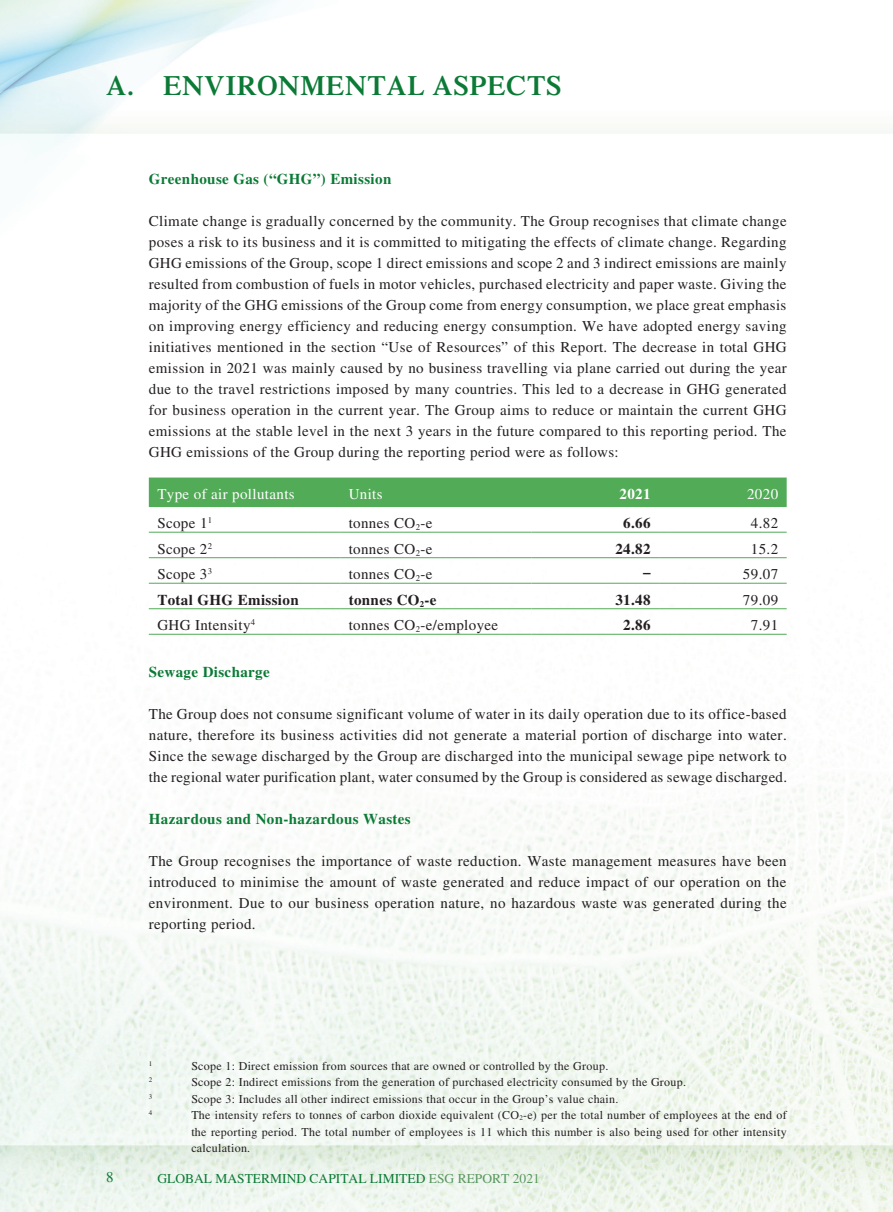
<style>
.page{position:relative;width:893px;height:1212px;background:#fff}
.page>*{position:absolute;margin:0;border:0;box-sizing:border-box;transform-origin:0 0}
.t1{font:600 27.75px "Times LT Std";letter-spacing:.025em;color:#0b7a36}
.t2{font:15px/21px "Times LT Std";letter-spacing:.025em;color:#231f20;text-align:justify}
.t3{font:700 15px "Times LT Std";letter-spacing:.025em;color:#0b7a36}
.t4{font:700 15px "Times LT Std";letter-spacing:.025em;color:#231f20}
.t5{font:15px "Times LT Std";letter-spacing:.025em;color:#fff}
.t6{font:700 15px "Times LT Std";color:#fff}
.t7{font:15px "Times LT Std";color:#0b7a36}
.t8{font:13.5px "Times LT Std";color:#0b7a36}
.t9{font:12px/16.5px "Times LT Std";letter-spacing:.025em;color:#231f20;text-align:justify}
.t10{font:7.05px "Times LT Std";color:#231f20}
.s1{color:#599760}
</style>
<div class="page">
<img style="left:0;top:0;width:893px;height:1212px">
<div style="left:149px;top:477px;width:638px;height:30px;background:#52ab56"></div>
<hr style="left:149px;top:532px;width:191px;height:1px;background:#52ab56">
<hr style="left:340px;top:532px;width:191px;height:1px;background:#52ab56">
<hr style="left:531px;top:532px;width:128px;height:1px;background:#52ab56">
<hr style="left:659px;top:532px;width:128px;height:1px;background:#52ab56">
<hr style="left:149px;top:557px;width:191px;height:1px;background:#52ab56">
<hr style="left:340px;top:557px;width:191px;height:1px;background:#52ab56">
<hr style="left:531px;top:557px;width:128px;height:1px;background:#52ab56">
<hr style="left:659px;top:557px;width:128px;height:1px;background:#52ab56">
<hr style="left:149px;top:583px;width:191px;height:1px;background:#52ab56">
<hr style="left:340px;top:583px;width:191px;height:1px;background:#52ab56">
<hr style="left:531px;top:583px;width:128px;height:1px;background:#52ab56">
<hr style="left:659px;top:583px;width:128px;height:1px;background:#52ab56">
<hr style="left:149px;top:608px;width:191px;height:1px;background:#52ab56">
<hr style="left:340px;top:608px;width:191px;height:1px;background:#52ab56">
<hr style="left:531px;top:608px;width:128px;height:1px;background:#52ab56">
<hr style="left:659px;top:608px;width:128px;height:1px;background:#52ab56">
<hr style="left:149px;top:634px;width:191px;height:1px;background:#52ab56">
<hr style="left:340px;top:634px;width:191px;height:1px;background:#52ab56">
<hr style="left:531px;top:634px;width:128px;height:1px;background:#52ab56">
<hr style="left:659px;top:634px;width:128px;height:1px;background:#52ab56">
<h1 class="t1" style="left:106px;top:69px;width:457px">A. ENVIRONMENTAL ASPECTS</h1>
<p class="t3" style="left:149px;top:169px;width:244px">Greenhouse Gas (“GHG”) Emission</p>
<p class="t2" style="left:149px;top:210px;width:639px">Climate change is gradually concerned by the community. The Group recognises that climate change poses a risk to its business and it is committed to mitigating the effects of climate change. Regarding GHG emissions of the Group, scope 1 direct emissions and scope 2 and 3 indirect emissions are mainly resulted from combustion of fuels in motor vehicles, purchased electricity and paper waste. Giving the majority of the GHG emissions of the Group come from energy consumption, we place great emphasis on improving energy efficiency and reducing energy consumption. We have adopted energy saving initiatives mentioned in the section “Use of Resources” of this Report. The decrease in total GHG emission in 2021 was mainly caused by no business travelling via plane carried out during the year due to the travel restrictions imposed by many countries. This led to a decrease in GHG generated for business operation in the current year. The Group aims to reduce or maintain the current GHG emissions at the stable level in the next 3 years in the future compared to this reporting period. The GHG emissions of the Group during the reporting period were as follows:</p>
<p class="t5" style="left:157px;top:485px;width:139px">Type of air pollutants</p>
<p class="t5" style="left:349px;top:485px;width:36px">Units</p>
<p class="t6" style="left:619px;top:484px;width:33px">2021</p>
<p class="t5" style="left:747px;top:485px;width:33px">2020</p>
<p class="t2" style="left:157px;top:512px;width:56px">Scope 1<sup>1</sup></p>
<p class="t2" style="left:349px;top:512px;width:85px">tonnes CO<sub>2</sub>-e</p>
<p class="t4" style="left:623px;top:514px;width:29px">6.66</p>
<p class="t2" style="left:751px;top:512px;width:29px">4.82</p>
<p class="t2" style="left:157px;top:538px;width:56px">Scope 2<sup>2</sup></p>
<p class="t2" style="left:349px;top:538px;width:85px">tonnes CO<sub>2</sub>-e</p>
<p class="t4" style="left:615px;top:539px;width:37px">24.82</p>
<p class="t2" style="left:751px;top:538px;width:29px">15.2</p>
<p class="t2" style="left:157px;top:563px;width:56px">Scope 3<sup>3</sup></p>
<p class="t2" style="left:349px;top:563px;width:85px">tonnes CO<sub>2</sub>-e</p>
<p class="t4" style="left:643px;top:563px;width:9px">–</p>
<p class="t2" style="left:743px;top:563px;width:37px">59.07</p>
<p class="t4" style="left:157px;top:590px;width:143px">Total GHG Emission</p>
<p class="t4" style="left:349px;top:590px;width:89px">tonnes CO<sub>2</sub>-e</p>
<p class="t4" style="left:615px;top:590px;width:37px">31.48</p>
<p class="t2" style="left:743px;top:589px;width:37px">79.09</p>
<p class="t2" style="left:157px;top:614px;width:99px">GHG Intensity<sup>4</sup></p>
<p class="t2" style="left:349px;top:614px;width:151px">tonnes CO<sub>2</sub>-e/employee</p>
<p class="t4" style="left:623px;top:616px;width:29px">2.86</p>
<p class="t2" style="left:751px;top:614px;width:29px">7.91</p>
<p class="t3" style="left:149px;top:663px;width:123px">Sewage Discharge</p>
<p class="t2" style="left:149px;top:703px;width:640px">The Group does not consume significant volume of water in its daily operation due to its office-based nature, therefore its business activities did not generate a material portion of discharge into water.<br>Since the sewage discharged by the Group are discharged into the municipal sewage pipe network to the regional water purification plant, water consumed by the Group is considered as sewage discharged.</p>
<p class="t3" style="left:149px;top:810px;width:263px">Hazardous and Non-hazardous Wastes</p>
<p class="t2" style="left:149px;top:850px;width:639px">The Group recognises the importance of waste reduction. Waste management measures have been introduced to minimise the amount of waste generated and reduce impact of our operation on the environment. Due to our business operation nature, no hazardous waste was generated during the reporting period.</p>
<p class="t10" style="left:149px;top:1059px;width:5px">1</p>
<p class="t9" style="left:191px;top:1057px;width:418px">Scope 1: Direct emission from sources that are owned or controlled by the Group.</p>
<p class="t10" style="left:149px;top:1076px;width:5px">2</p>
<p class="t9" style="left:191px;top:1074px;width:496px">Scope 2: Indirect emissions from the generation of purchased electricity consumed by the Group.</p>
<p class="t10" style="left:149px;top:1092px;width:5px">3</p>
<p class="t9" style="left:191px;top:1090px;width:429px">Scope 3: Includes all other indirect emissions that occur in the Group’s value chain.</p>
<p class="t10" style="left:149px;top:1109px;width:5px">4</p>
<p class="t9" style="left:191px;top:1107px;width:597px">The intensity refers to tonnes of carbon dioxide equivalent (CO<sub>2</sub>-e) per the total number of employees at the end of the reporting period. The total number of employees is 11 which this number is also being used for other intensity calculation.</p>
<p class="t7" style="left:106px;top:1169px;width:9px">8</p>
<p class="t8" style="left:157px;top:1171px;width:384px">GLOBAL MASTERMIND CAPITAL LIMITED <span class="s1">ESG REPORT 2021</span></p>
</div>
